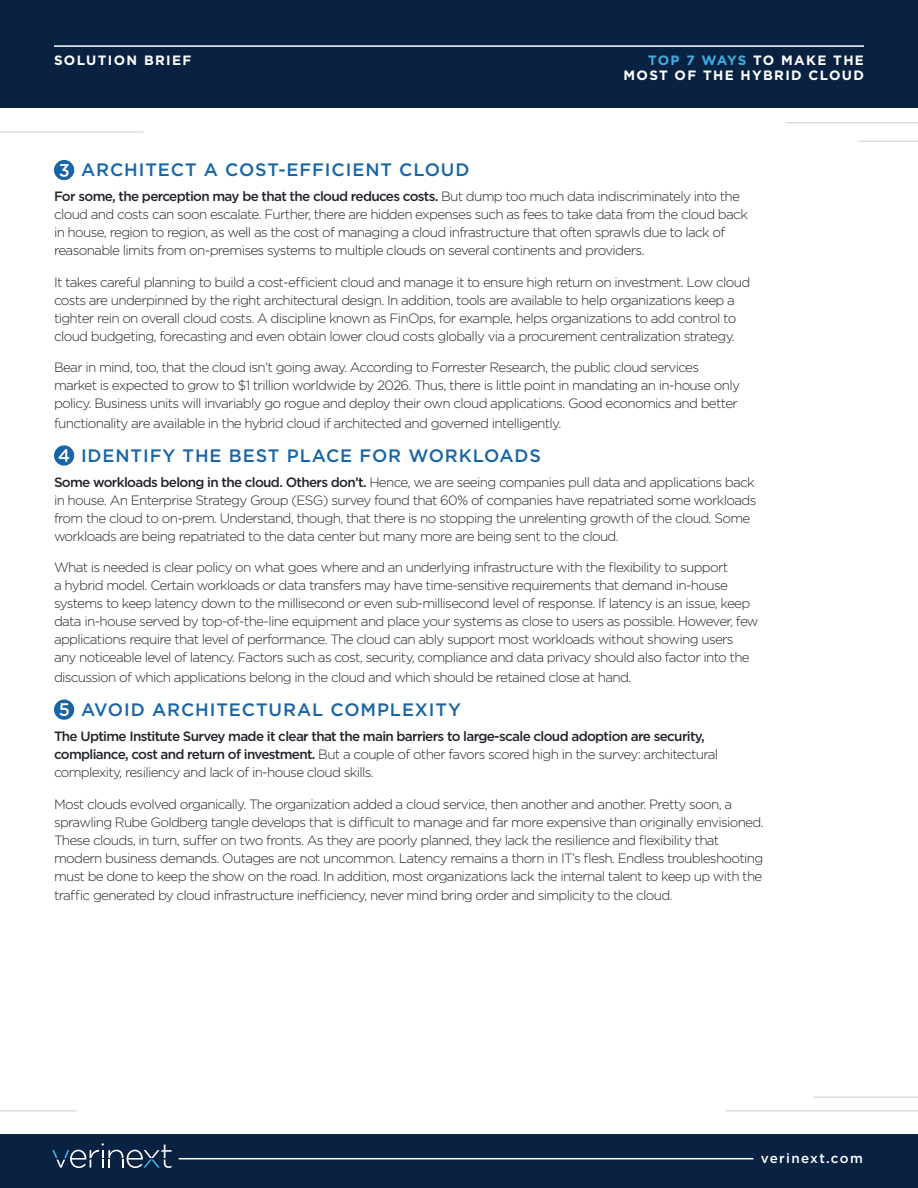
<style>
.page{position:relative;width:918px;height:1188px;background:#fff}
.page>*{position:absolute;margin:0;border:0;box-sizing:border-box;transform-origin:0 0}
.t1{font:500 18px "Gotham";letter-spacing:.05em;color:#1765a7}
.t2{font:300 13.5px/18px "Gotham";letter-spacing:-.05em;color:#22262c}
.t3{font:500 13.5px/18px "Gotham";letter-spacing:-.05em;color:#22262c}
.t4{font:700 13.5px/15.5px "Gotham";letter-spacing:.1em;color:#fff;text-align:right}
.t5{font:500 13.5px "Gotham";letter-spacing:.1em;color:#fff}
.s1{color:#40ade2}
.s2{font-weight:500}
.s3{font-weight:300}
</style>
<div class="page">
<div style="left:0;top:0;width:918px;height:108px;background:#092242"></div>
<hr style="left:54px;top:45px;width:810px;height:2px;background:#fff">
<div style="left:0;top:1134px;width:918px;height:54px;background:#092242"></div>
<svg style="left:52px;top:1143px;width:120px;height:25px"></svg>
<hr style="left:179px;top:1158px;width:574px;height:1px;background:#fff">
<hr style="left:0;top:131px;width:144px;height:2px;background:#dbddde">
<hr style="left:813px;top:1096px;width:105px;height:2px;background:#dbddde">
<hr style="left:726px;top:1110px;width:192px;height:2px;background:#dbddde">
<hr style="left:0;top:1110px;width:77px;height:2px;background:#dbddde">
<hr style="left:859px;top:140px;width:59px;height:2px;background:#dbddde">
<hr style="left:785px;top:122px;width:133px;height:2px;background:#dbddde">
<div style="left:54px;top:160px;width:20px;height:20px;background:#1765a7;border-radius:50%"></div>
<svg style="left:59px;top:164px;width:10px;height:13px"></svg>
<div style="left:54px;top:700px;width:20px;height:20px;background:#1765a7;border-radius:50%"></div>
<svg style="left:59px;top:703px;width:10px;height:13px"></svg>
<div style="left:54px;top:445px;width:20px;height:21px;background:#1765a7;border-radius:50%"></div>
<svg style="left:58px;top:449px;width:11px;height:13px"></svg>
<p class="t4" style="left:54px;top:52px;width:139px">SOLUTION BRIEF</p>
<p class="t4" style="left:624px;top:52px;width:242px"><span class="s1">TOP 7 WAYS</span> TO MAKE THE<br>MOST OF THE HYBRID CLOUD</p>
<p class="t1" style="left:81px;top:158px;width:390px">ARCHITECT A COST-EFFICIENT CLOUD</p>
<p class="t2" style="left:54px;top:187px;width:695px"><span class="s2">For some, the perception may be that the cloud reduces costs.</span> But dump too much data indiscriminately into the cloud and costs can soon escalate. Further, there are hidden expenses such as fees to take data from the cloud back in house, region to region, as well as the cost of managing a cloud infrastructure that often sprawls due to lack of reasonable limits from on-premises systems to multiple clouds on several continents and providers.</p>
<p class="t2" style="left:54px;top:273px;width:698px">It takes careful planning to build a cost-efficient cloud and manage it to ensure high return on investment. Low cloud costs are underpinned by the right architectural design. In addition, tools are available to help organizations keep a tighter rein on overall cloud costs. A discipline known as FinOps, for example, helps organizations to add control to cloud budgeting, forecasting and even obtain lower cloud costs globally via a procurement centralization strategy.</p>
<p class="t2" style="left:54px;top:358px;width:688px">Bear in mind, too, that the cloud isn’t going away. According to Forrester Research, the public cloud services market is expected to grow to $1 trillion worldwide by 2026. Thus, there is little point in mandating an in-house only policy. Business units will invariably go rogue and deploy their own cloud applications. Good economics and better</p>
<p class="t2" style="left:54px;top:414px;width:509px">functionality are available in the hybrid cloud if architected and governed intelligently.</p>
<p class="t1" style="left:81px;top:444px;width:461px">IDENTIFY THE BEST PLACE FOR WORKLOADS</p>
<p class="t2" style="left:54px;top:473px;width:704px"><span class="s2">Some workloads belong in the cloud. Others don’t.</span> Hence, we are seeing companies pull data and applications back in house. An Enterprise Strategy Group (ESG) survey found that 60% of companies have repatriated some workloads from the cloud to on-prem. Understand, though, that there is no stopping the unrelenting growth of the cloud. Some workloads are being repatriated to the data center but many more are being sent to the cloud.</p>
<p class="t2" style="left:54px;top:558px;width:706px">What is needed is clear policy on what goes where and an underlying infrastructure with the flexibility to support<br>a hybrid model. Certain workloads or data transfers may have time-sensitive requirements that demand in-house systems to keep latency down to the millisecond or even sub-millisecond level of response. If latency is an issue, keep data in-house served by top-of-the-line equipment and place your systems as close to users as possible. However, few applications require that level of performance. The cloud can ably support most workloads without showing users any noticeable level of latency. Factors such as cost, security, compliance and data privacy should also factor into the</p>
<p class="t2" style="left:54px;top:668px;width:579px">discussion of which applications belong in the cloud and which should be retained close at hand.</p>
<p class="t1" style="left:81px;top:698px;width:381px">AVOID ARCHITECTURAL COMPLEXITY</p>
<p class="t3" style="left:54px;top:727px;width:666px">The Uptime Institute Survey made it clear that the main barriers to large-scale cloud adoption are security, compliance, cost and return of investment. <span class="s3">But a couple of other favors scored high in the survey: architectural complexity, resiliency and lack of in-house cloud skills.</span></p>
<p class="t2" style="left:54px;top:795px;width:711px">Most clouds evolved organically. The organization added a cloud service, then another and another. Pretty soon, a sprawling Rube Goldberg tangle develops that is difficult to manage and far more expensive than originally envisioned.<br>These clouds, in turn, suffer on two fronts. As they are poorly planned, they lack the resilience and flexibility that modern business demands. Outages are not uncommon. Latency remains a thorn in IT’s flesh. Endless troubleshooting must be done to keep the show on the road. In addition, most organizations lack the internal talent to keep up with the</p>
<p class="t2" style="left:54px;top:886px;width:620px">traffic generated by cloud infrastructure inefficiency, never mind bring order and simplicity to the cloud.</p>
<p class="t5" style="left:761px;top:1150px;width:104px">verinext.com</p>
</div>
